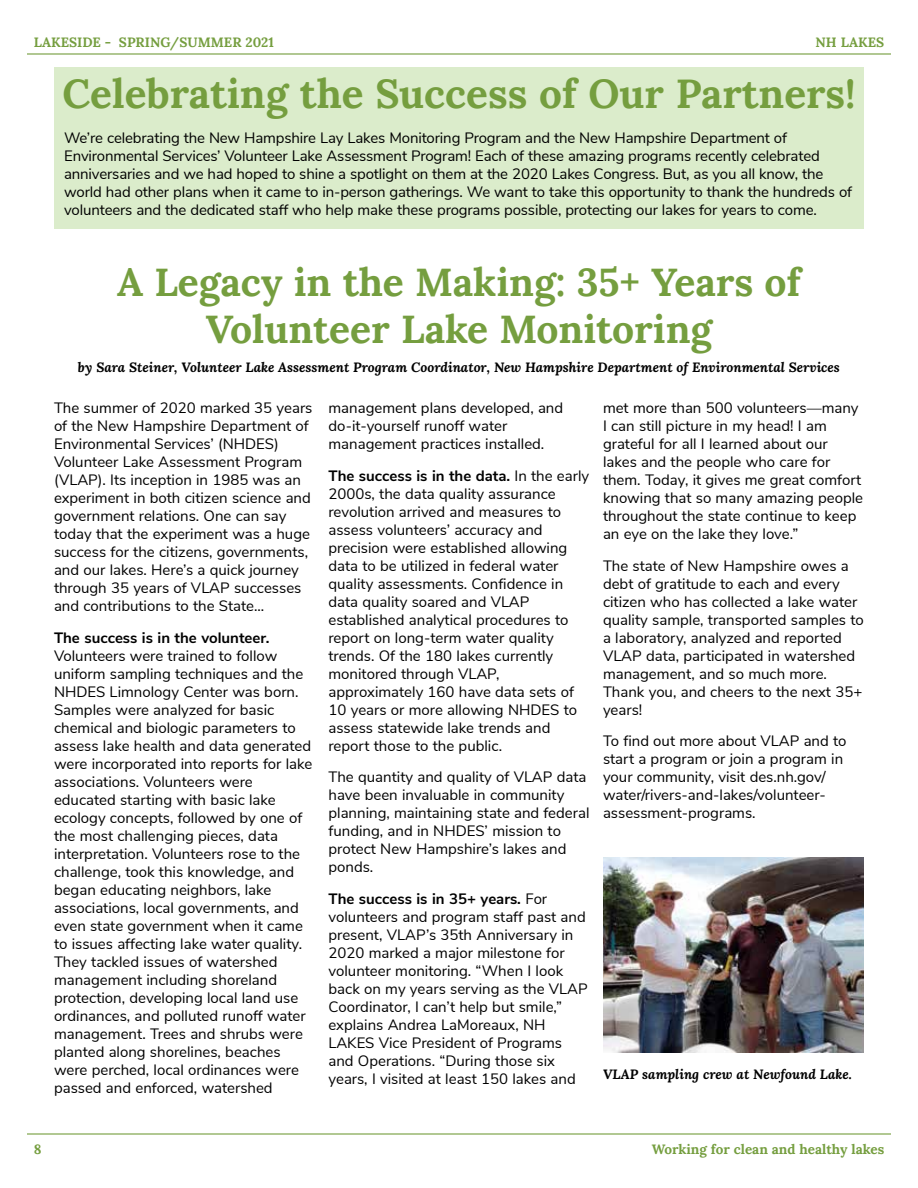
<style>
.page{position:relative;width:918px;height:1188px;background:#fff}
.page>*{position:absolute;margin:0;border:0;box-sizing:border-box;transform-origin:0 0}
.t1{font:700 40.5px "Lora";color:#759e3f}
.t2{font:700 39px/46.8px "Lora";color:#759e3f;text-align:center}
.t3{font:15px/18px "Nunito Sans";color:#000}
.t4{font:700 15px "Nunito Sans";color:#000}
.t5{font:italic 700 13.5px "Lora";color:#000}
.t6{font:700 13.5px "Lora";color:#759e3f}
.t7{font:700 13.5px "Lora";color:#759e3f}
.s1{font-weight:700}
</style>
<div class="page">
<hr style="left:27px;top:1133px;width:864px;height:2px;background:#759e3f">
<hr style="left:27px;top:53px;width:864px;height:2px;background:#759e3f">
<div style="left:54px;top:68px;width:810px;height:162px;background:#dbeccb"></div>
<img style="left:603px;top:857px;width:261px;height:196px">
<p class="t7" style="left:34px;top:32px;width:242px">LAKESIDE - SPRING/SUMMER 2021</p>
<p class="t6" style="left:816px;top:32px;width:70px">NH LAKES</p>
<h1 class="t1" style="left:62px;top:63px;width:795px">Celebrating the Success of Our Partners!</h1>
<p class="t3" style="left:64px;top:128px;width:789px">We’re celebrating the New Hampshire Lay Lakes Monitoring Program and the New Hampshire Department of Environmental Services’ Volunteer Lake Assessment Program! Each of these amazing programs recently celebrated anniversaries and we had hoped to shine a spotlight on them at the 2020 Lakes Congress. But, as you all know, the world had other plans when it came to in-person gatherings. We want to take this opportunity to thank the hundreds of volunteers and the dedicated staff who help make these programs possible, protecting our lakes for years to come.</p>
<h2 class="t2" style="left:117px;top:256px;width:685px">A Legacy in the Making: 35+ Years of<br>Volunteer Lake Monitoring</h2>
<p class="t5" style="left:78px;top:358px;width:764px">by Sara Steiner, Volunteer Lake Assessment Program Coordinator, New Hampshire Department of Environmental Services</p>
<p class="t3" style="left:54px;top:398px;width:260px">The summer of 2020 marked 35 years of the New Hampshire Department of Environmental Services’ (NHDES)<br>Volunteer Lake Assessment Program (VLAP). Its inception in 1985 was an experiment in both citizen science and government relations. One can say today that the experiment was a huge success for the citizens, governments, and our lakes. Here’s a quick journey through 35 years of VLAP successes and contributions to the State...</p>
<p class="t4" style="left:54px;top:627px;width:217px">The success is in the volunteer.</p>
<p class="t3" style="left:54px;top:646px;width:260px">Volunteers were trained to follow uniform sampling techniques and the NHDES Limnology Center was born.<br>Samples were analyzed for basic chemical and biologic parameters to assess lake health and data generated were incorporated into reports for lake associations. Volunteers were educated starting with basic lake ecology concepts, followed by one of the most challenging pieces, data interpretation. Volunteers rose to the challenge, took this knowledge, and began educating neighbors, lake associations, local governments, and even state government when it came to issues affecting lake water quality.<br>They tackled issues of watershed management including shoreland protection, developing local land use ordinances, and polluted runoff water management. Trees and shrubs were planted along shorelines, beaches were perched, local ordinances were passed and enforced, watershed</p>
<p class="t3" style="left:603px;top:398px;width:262px">met more than 500 volunteers—many I can still picture in my head! I am grateful for all I learned about our lakes and the people who care for them. Today, it gives me great comfort knowing that so many amazing people throughout the state continue to keep an eye on the lake they love.”</p>
<p class="t3" style="left:603px;top:556px;width:262px">The state of New Hampshire owes a debt of gratitude to each and every citizen who has collected a lake water quality sample, transported samples to a laboratory, analyzed and reported<br>VLAP data, participated in watershed management, and so much more.<br>Thank you, and cheers to the next 35+ years!</p>
<p class="t3" style="left:603px;top:731px;width:245px">To find out more about VLAP and to start a program or join a program in your community, visit des.nh.gov/ water/rivers-and-lakes/volunteer&shy;assessment-programs.</p>
<p class="t3" style="left:328px;top:398px;width:236px">management plans developed, and do-it-yourself runoff water management practices installed.</p>
<p class="t3" style="left:328px;top:466px;width:262px"><span class="s1">The success is in the data.</span> In the early 2000s, the data quality assurance revolution arrived and measures to assess volunteers’ accuracy and precision were established allowing data to be utilized in federal water quality assessments. Confidence in data quality soared and VLAP established analytical procedures to report on long-term water quality trends. Of the 180 lakes currently monitored through VLAP, approximately 160 have data sets of 10 years or more allowing NHDES to assess statewide lake trends and report those to the public.</p>
<p class="t3" style="left:328px;top:767px;width:262px">The quantity and quality of VLAP data have been invaluable in community planning, maintaining state and federal funding, and in NHDES’ mission to protect New Hampshire’s lakes and ponds.</p>
<p class="t3" style="left:328px;top:889px;width:261px"><span class="s1">The success is in 35+ years.</span> For volunteers and program staff past and present, VLAP’s 35th Anniversary in 2020 marked a major milestone for volunteer monitoring. “When I look back on my years serving as the VLAP Coordinator, I can’t help but smile,” explains Andrea LaMoreaux, NH LAKES Vice President of Programs and Operations. “During those six years, I visited at least 150 lakes and</p>
<p class="t5" style="left:603px;top:1065px;width:250px">VLAP sampling crew at Newfound Lake.</p>
<p class="t6" style="left:34px;top:1139px;width:9px">8</p>
<p class="t6" style="left:652px;top:1139px;width:234px">Working for clean and healthy lakes</p>
</div>
